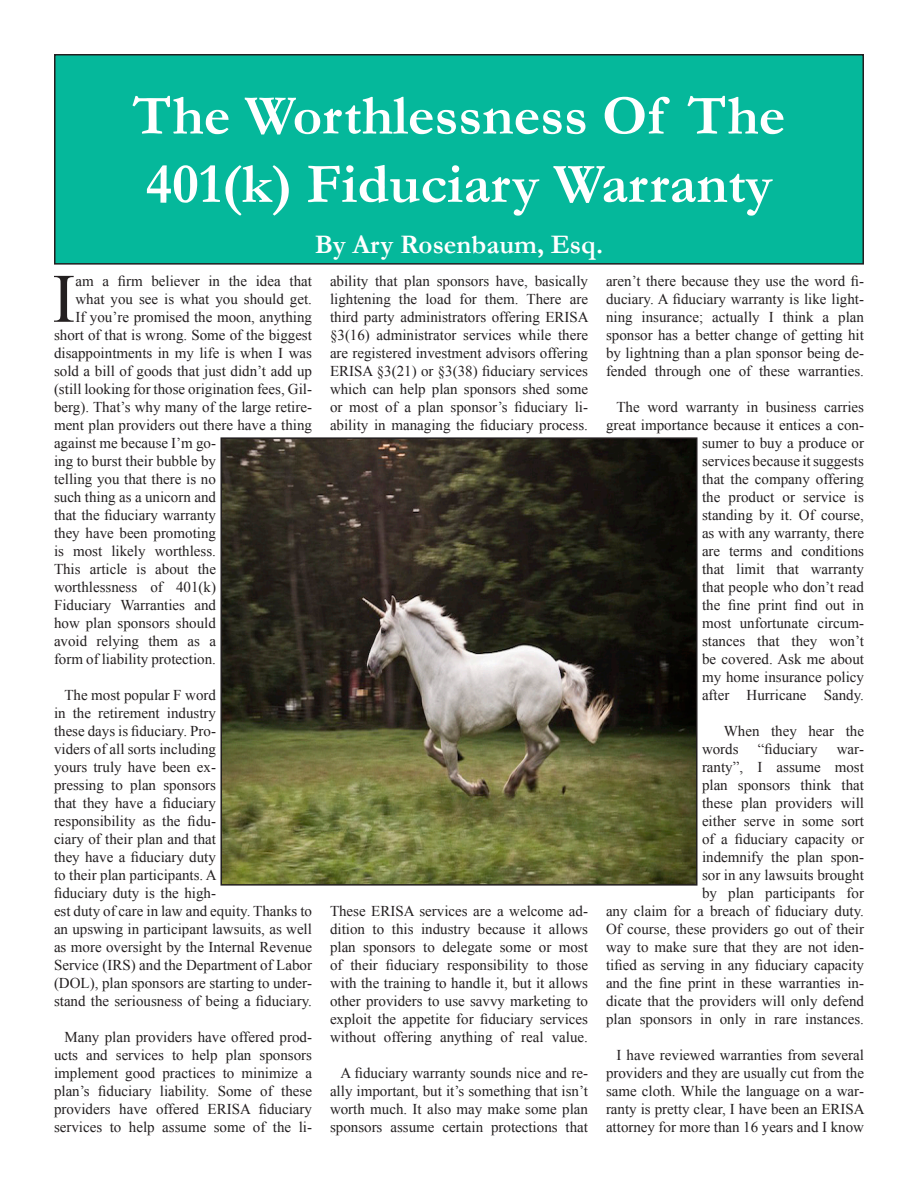
<style>
.page{position:relative;width:918px;height:1188px;background:#fff}
.page>*{position:absolute;margin:0;border:0;box-sizing:border-box;transform-origin:0 0}
.t1{font:69.3px "Times New Roman";color:#231f20}
.t2{font:700 57px/68.4px "Garamond";color:#fff}
.t3{font:700 27px "Garamond";color:#fff}
.t4{font:15px/18px "Times New Roman";color:#231f20;text-align:justify}
</style>
<div class="page">
<div style="left:55px;top:55px;width:808px;height:209px;background:#05b89b"></div>
<div style="left:54px;top:54px;width:810px;height:211px;border:2px solid #231f20"></div>
<img style="left:223px;top:440px;width:472px;height:443px">
<div style="left:220px;top:437px;width:478px;height:449px;border:2px solid #231f20"></div>
<p class="t2" style="left:133px;top:81px;width:654px">The Worthlessness Of The<br>401(k) Fiduciary Warranty</p>
<p class="t3" style="left:315px;top:228px;width:290px">By Ary Rosenbaum, Esq.</p>
<p class="t1" style="left:52px;top:252px;width:25px">I</p>
<p class="t4" style="left:75px;top:272px;width:238px">am a firm believer in the idea that</p>
<p class="t4" style="left:75px;top:290px;width:238px">what you see is what you should get.</p>
<p class="t4" style="left:75px;top:308px;width:238px">If you’re promised the moon, anything</p>
<p class="t4" style="left:54px;top:326px;width:260px">short of that is wrong. Some of the biggest</p>
<p class="t4" style="left:54px;top:344px;width:259px">disappointments in my life is when I was</p>
<p class="t4" style="left:54px;top:362px;width:259px">sold a bill of goods that just didn’t add up</p>
<p class="t4" style="left:54px;top:380px;width:259px">(still looking for those origination fees, Gil-</p>
<p class="t4" style="left:54px;top:398px;width:259px">berg). That’s why many of the large retire-</p>
<p class="t4" style="left:54px;top:416px;width:260px">ment plan providers out there have a thing</p>
<p class="t4" style="left:54px;top:434px;width:163px">against me because I’m go-</p>
<p class="t4" style="left:54px;top:452px;width:163px">ing to burst their bubble by</p>
<p class="t4" style="left:54px;top:470px;width:163px">telling you that there is no</p>
<p class="t4" style="left:54px;top:488px;width:164px">such thing as a unicorn and</p>
<p class="t4" style="left:54px;top:506px;width:164px">that the fiduciary warranty</p>
<p class="t4" style="left:54px;top:524px;width:164px">they have been promoting</p>
<p class="t4" style="left:54px;top:542px;width:163px">is most likely worthless.</p>
<p class="t4" style="left:54px;top:560px;width:164px">This article is about the</p>
<p class="t4" style="left:54px;top:578px;width:164px">worthlessness of 401(k)</p>
<p class="t4" style="left:54px;top:596px;width:164px">Fiduciary Warranties and</p>
<p class="t4" style="left:54px;top:614px;width:163px">how plan sponsors should</p>
<p class="t4" style="left:54px;top:632px;width:164px">avoid relying them as a</p>
<p class="t4" style="left:54px;top:650px;width:164px">form of liability protection.</p>
<p class="t4" style="left:54px;top:686px;width:260px;text-align:left;text-indent:10px">The most popular F word<br>in the retirement industry<br>these days is fiduciary. Pro-<br>viders of all sorts including<br>yours truly have been ex-<br>pressing to plan sponsors<br>that they have a fiduciary<br>responsibility as the fidu-<br>ciary of their plan and that<br>they have a fiduciary duty<br>to their plan participants. A<br>fiduciary duty is the high-<br>est duty of care in law and equity. Thanks to an upswing in participant lawsuits, as well as more oversight by the Internal Revenue<br>Service (IRS) and the Department of Labor (DOL), plan sponsors are starting to under&shy;stand the seriousness of being a fiduciary.</p>
<p class="t4" style="left:54px;top:1028px;width:260px;text-indent:10px">Many plan providers have offered prod&shy;ucts and services to help plan sponsors implement good practices to minimize a plan’s fiduciary liability. Some of these providers have offered ERISA fiduciary services to help assume some of the li-</p>
<p class="t4" style="left:330px;top:272px;width:260px">ability that plan sponsors have, basically lightening the load for them. There are third party administrators offering ERISA §3(16) administrator services while there are registered investment advisors offering ERISA §3(21) or §3(38) fiduciary services which can help plan sponsors shed some or most of a plan sponsor’s fiduciary li&shy;ability in managing the fiduciary process.</p>
<p class="t4" style="left:330px;top:902px;width:260px">These ERISA services are a welcome ad&shy;dition to this industry because it allows plan sponsors to delegate some or most of their fiduciary responsibility to those with the training to handle it, but it allows other providers to use savvy marketing to exploit the appetite for fiduciary services without offering anything of real value.</p>
<p class="t4" style="left:330px;top:1064px;width:260px;text-indent:10px">A fiduciary warranty sounds nice and re&shy;ally important, but it’s something that isn’t worth much. It also may make some plan sponsors assume certain protections that</p>
<p class="t4" style="left:606px;top:272px;width:260px">aren’t there because they use the word fi&shy;duciary. A fiduciary warranty is like light&shy;ning insurance; actually I think a plan sponsor has a better change of getting hit by lightning than a plan sponsor being de&shy;fended through one of these warranties.</p>
<p class="t4" style="left:606px;top:398px;width:260px;text-align:right">The word warranty in business carries great importance because it entices a con&shy;sumer to buy a produce or<br>services because it suggests<br>that the company offering<br>the product or service is<br>standing by it. Of course,<br>as with any warranty, there<br>are terms and conditions<br>that limit that warranty<br>that people who don’t read<br>the fine print find out in<br>most unfortunate circum-<br>stances that they won’t<br>be covered. Ask me about<br>my home insurance policy<br>after Hurricane Sandy.</p>
<p class="t4" style="left:702px;top:722px;width:164px;text-indent:22px">When they hear the words</p>
<p class="t4" style="left:758px;top:740px;width:61px">“fiduciary</p>
<p class="t4" style="left:606px;top:740px;width:260px;text-align:right">war-<br>ranty”, I assume most<br>plan sponsors think that<br>these plan providers will<br>either serve in some sort<br>of a fiduciary capacity or<br>indemnify the plan spon-<br>sor in any lawsuits brought<br>by plan participants for<br>any claim for a breach of fiduciary duty.<br>Of course, these providers go out of their way to make sure that they are not iden&shy;tified as serving in any fiduciary capacity and the fine print in these warranties in&shy;dicate that the providers will only defend plan sponsors in only in rare instances.</p>
<p class="t4" style="left:606px;top:1046px;width:260px;text-indent:10px">I have reviewed warranties from several providers and they are usually cut from the same cloth. While the language on a war&shy;ranty is pretty clear, I have been an ERISA attorney for more than 16 years and I know</p>
</div>
